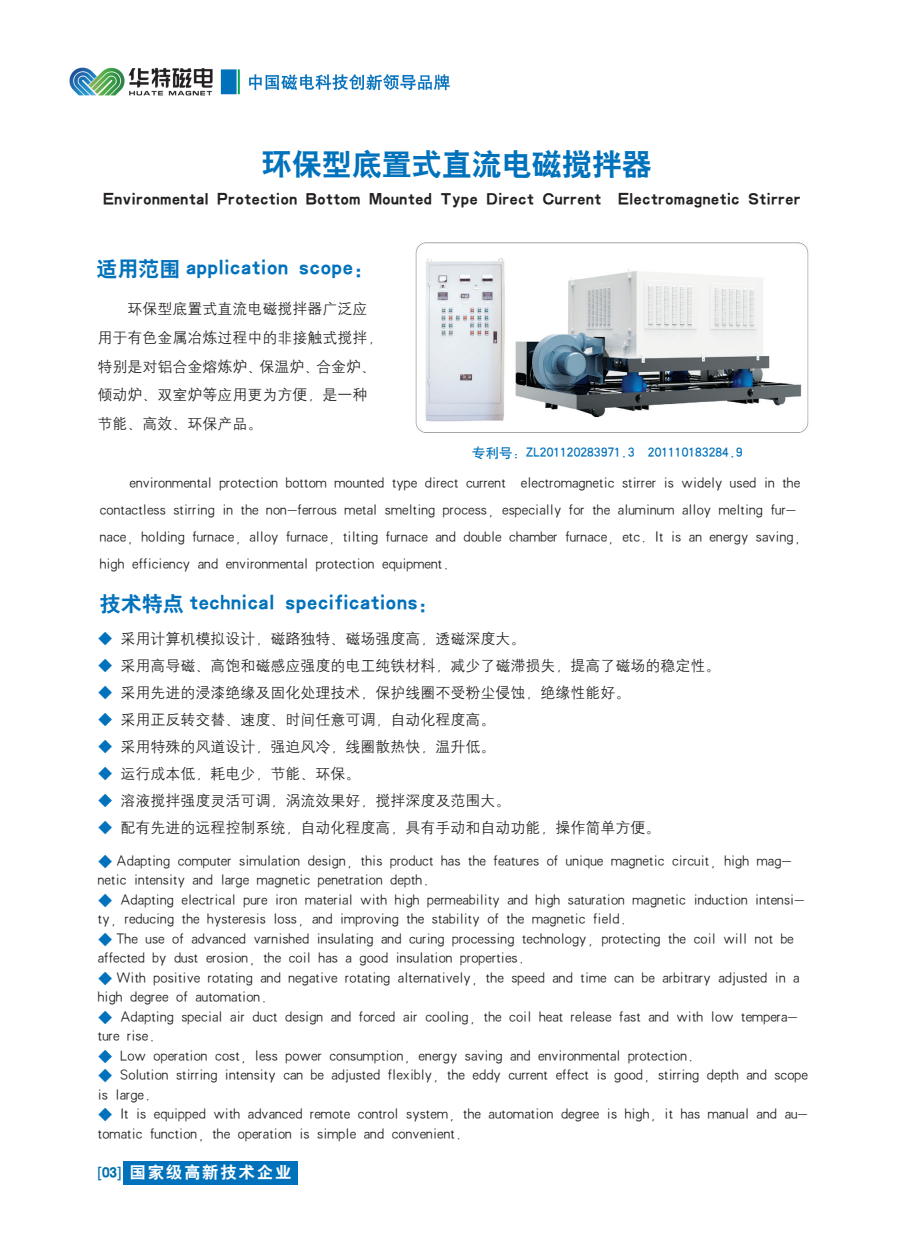
<style>
.page{position:relative;width:906px;height:1238px;background:#fff}
.page>*{position:absolute;margin:0;border:0;box-sizing:border-box;transform-origin:0 0}
.t1{font:30px "H Yb 2 gj";color:#0072bc}
.t2{font:21px "H Yb 2 gj";color:#0072bc}
.t3{font:16.5px "H Yb 2 gj";color:#231f20}
.t4{font:16.5px "H Yb 2 gj";letter-spacing:.1em;color:#fff}
.t5{font:15px/19.5px "H Yg 2 gj";color:#231f20}
.t6{font:15px "H Yb 2 gj";color:#0071ad}
.正文{font:13.5px "H Yb 1 gj";color:#0072bc}
.s1{color:#0072bc}
</style>
<div class="page">
<img style="left:69px;top:67px;width:381px;height:1118px">
<div style="left:123px;top:1161px;width:175px;height:23px;background:#0072bc"></div>
<img style="left:408px;top:235px;width:401px;height:204px">
<p class="t1" style="left:262px;top:149px;width:391px">环保型底置式直流电磁搅拌器</p>
<p class="t3" style="left:103px;top:192px;width:699px">Environmental Protection Bottom Mounted Type Direct Current Electromagnetic Stirrer</p>
<p class="t2" style="left:96px;top:258px;width:279px">适用范围 application scope：</p>
<p class="t5" style="left:98px;top:295px;width:286px;line-height:28.5px;text-indent:30px">环保型底置式直流电磁搅拌器广泛应用于有色金属冶炼过程中的非接触式搅拌，特别是对铝合金熔炼炉、保温炉、合金炉、倾动炉、双室炉等应用更为方便，是一种节能、高效、环保产品。</p>
<p class="正文" style="left:472px;top:446px;width:272px">专利号：ZL201120283971.3 201110183284.9</p>
<p class="t5" style="left:100px;top:470px;width:703px;line-height:27px;text-indent:30px">environmental protection bottom mounted type direct current electromagnetic stirrer is widely used in the contactless stirring in the non-ferrous metal smelting process, especially for the aluminum alloy melting fur&shy;nace, holding furnace, alloy furnace, tilting furnace and double chamber furnace, etc. It is an energy saving, high efficiency and environmental protection equipment.</p>
<p class="t2" style="left:100px;top:593px;width:341px">技术特点 technical specifications：</p>
<p class="t5" style="left:98px;top:628px;width:429px"><span class="s1">◆</span> 采用计算机模拟设计，磁路独特、磁场强度高，透磁深度大。</p>
<p class="t5" style="left:98px;top:655px;width:624px"><span class="s1">◆</span> 采用高导磁、高饱和磁感应强度的电工纯铁材料，减少了磁滞损失，提高了磁场的稳定性。</p>
<p class="t5" style="left:98px;top:682px;width:534px"><span class="s1">◆</span> 采用先进的浸漆绝缘及固化处理技术，保护线圈不受粉尘侵蚀，绝缘性能好。</p>
<p class="t5" style="left:98px;top:709px;width:399px"><span class="s1">◆</span> 采用正反转交替、速度、时间任意可调，自动化程度高。</p>
<p class="t5" style="left:98px;top:736px;width:399px"><span class="s1">◆</span> 采用特殊的风道设计，强迫风冷，线圈散热快，温升低。</p>
<p class="t5" style="left:98px;top:763px;width:264px"><span class="s1">◆</span> 运行成本低，耗电少，节能、环保。</p>
<p class="t5" style="left:98px;top:790px;width:414px"><span class="s1">◆</span> 溶液搅拌强度灵活可调，涡流效果好，搅拌深度及范围大。</p>
<p class="t5" style="left:98px;top:817px;width:564px"><span class="s1">◆</span> 配有先进的远程控制系统，自动化程度高，具有手动和自动功能，操作简单方便。</p>
<p class="t5" style="left:98px;top:851px;width:695px"><span class="s1">◆</span> Adapting computer simulation design, this product has the features of unique magnetic circuit, high mag&shy;netic intensity and large magnetic penetration depth.</p>
<p class="t5" style="left:98px;top:890px;width:708px"><span class="s1">◆</span> Adapting electrical pure iron material with high permeability and high saturation magnetic induction intensi&shy;ty, reducing the hysteresis loss, and improving the stability of the magnetic field.</p>
<p class="t5" style="left:98px;top:929px;width:697px"><span class="s1">◆</span> The use of advanced varnished insulating and curing processing technology, protecting the coil will not be affected by dust erosion, the coil has a good insulation properties.</p>
<p class="t5" style="left:98px;top:968px;width:703px"><span class="s1">◆</span> With positive rotating and negative rotating alternatively, the speed and time can be arbitrary adjusted in a high degree of automation.</p>
<p class="t5" style="left:98px;top:1007px;width:702px"><span class="s1">◆</span> Adapting special air duct design and forced air cooling, the coil heat release fast and with low tempera&shy;ture rise.</p>
<p class="t5" style="left:98px;top:1046px;width:598px"><span class="s1">◆</span> Low operation cost, less power consumption, energy saving and environmental protection.</p>
<p class="t5" style="left:98px;top:1065px;width:712px"><span class="s1">◆</span> Solution stirring intensity can be adjusted flexibly, the eddy current effect is good, stirring depth and scope is large.</p>
<p class="t5" style="left:98px;top:1104px;width:712px"><span class="s1">◆</span> It is equipped with advanced remote control system, the automation degree is high, it has manual and au&shy;tomatic function, the operation is simple and convenient.</p>
<p class="t6" style="left:98px;top:1165px;width:25px">[03]</p>
<p class="t4" style="left:129px;top:1164px;width:163px">国家级高新技术企业</p>
</div>
